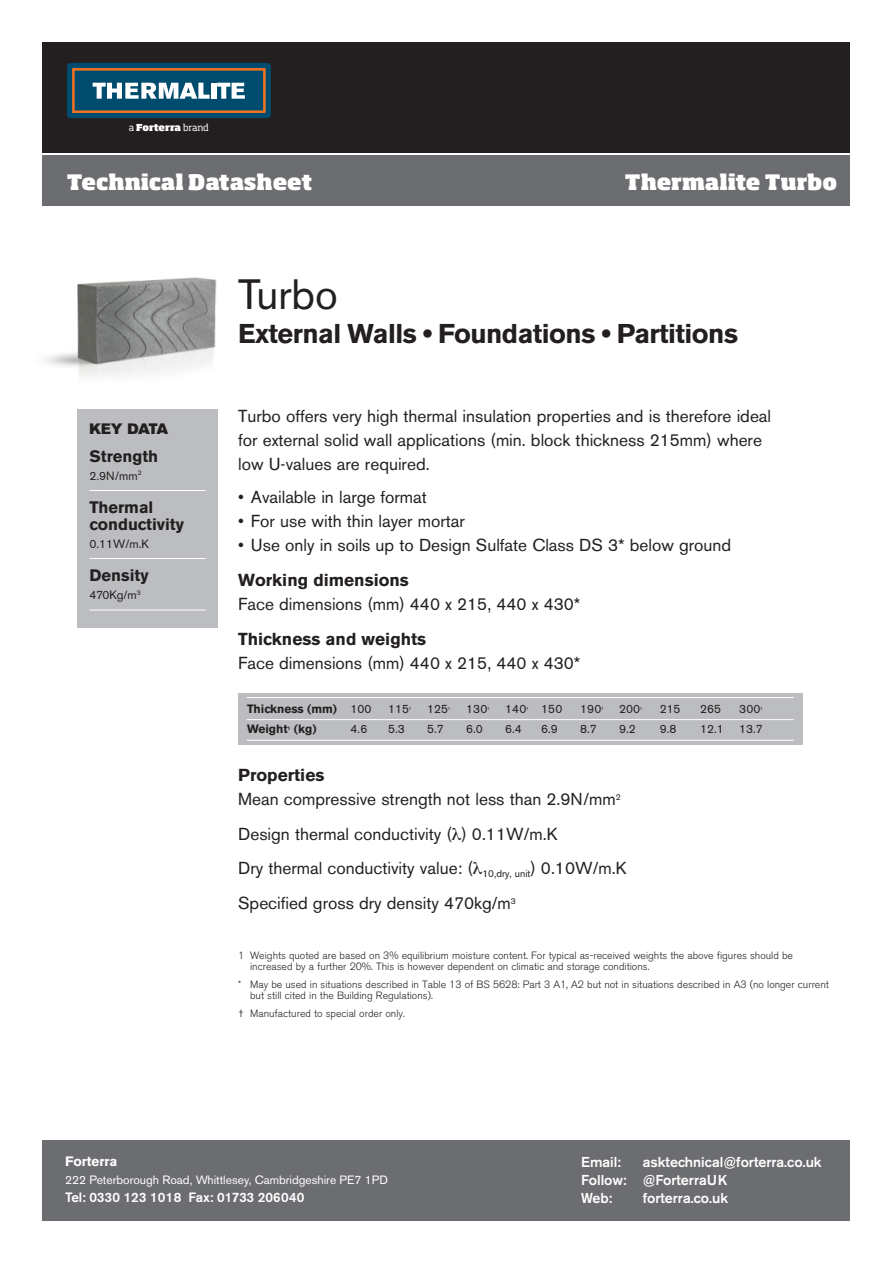
<style>
.page{position:relative;width:893px;height:1263px;background:#fff}
.page>*{position:absolute;margin:0;border:0;box-sizing:border-box;transform-origin:0 0}
.t1{font:42px "Akzidenz Grotesk BE";color:#231f20}
.t2{font:700 27px "Akzidenz Grotesk BE";letter-spacing:-.02em;color:#231f20}
.t3{font:800 21px "Soho Std";color:#fff}
.t4{font:17.25px/24px "Akzidenz Grotesk BE";color:#231f20}
.t5{font:700 17.25px "Akzidenz Grotesk BE";color:#231f20}
.t6{font:700 16.5px/16.5px "Akzidenz Grotesk BE";color:#231f20}
.t7{font:15px "Akzidenz Grotesk BE Super";letter-spacing:-.03em;color:#231f20}
.t8{font:500 14.25px/18px "Akzidenz Grotesk BE";color:#fff}
.t9{font:500 13.5px "Akzidenz Grotesk BE";color:#fff}
.t10{font:700 13.5px "Akzidenz Grotesk BE";color:#fff}
.t11{font:12px "Akzidenz Grotesk BE";color:#231f20}
.t12{font:12px "Akzidenz Grotesk BE";color:#fff}
.t13{font:700 12px "Akzidenz Grotesk BE";color:#231f20}
.t14{font:300 10.5px/11.2px "Akzidenz Grotesk BE";color:#231f20}
.t15{font:800 9.45px "Soho Std";letter-spacing:-.01em;color:#fff}
.t16{font:700 5.25px "Akzidenz Grotesk BE";color:#231f20}
.t17{font:4.35px "Akzidenz Grotesk BE";color:#231f20}
.s1{font-weight:400}
.s2{font-weight:700}
</style>
<div class="page">
<div style="left:43px;top:43px;width:807px;height:110px;background:#231f20"></div>
<svg style="left:67px;top:63px;width:204px;height:55px;background:#3d687a"></svg>
<div style="left:43px;top:156px;width:807px;height:50px;background:#6c6d70"></div>
<div style="left:43px;top:1140px;width:807px;height:80px;background:#6c6d70"></div>
<img style="left:45px;top:277px;width:172px;height:100px">
<div style="left:77px;top:409px;width:141px;height:218px;background:#bcbdc0"></div>
<hr style="left:90px;top:490px;width:116px;height:1px;background:#fff">
<hr style="left:90px;top:558px;width:116px;height:1px;background:#fff">
<hr style="left:90px;top:610px;width:116px;height:1px;background:#fff">
<div style="left:238px;top:693px;width:564px;height:52px;background:#bcbdc0"></div>
<hr style="left:247px;top:697px;width:547px;height:1px;background:#fff">
<hr style="left:247px;top:719px;width:547px;height:1px;background:#fff">
<hr style="left:247px;top:740px;width:547px;height:1px;background:#fff">
<p class="t15" style="left:129px;top:121px;width:82px"><span class="s1">a</span> Forterra <span class="s1">brand</span></p>
<p class="t3" style="left:67px;top:168px;width:247px">Technical Datasheet</p>
<p class="t3" style="left:625px;top:168px;width:214px">Thermalite Turbo</p>
<p class="t7" style="left:90px;top:420px;width:80px">KEY DATA</p>
<p class="t6" style="left:90px;top:448px;width:70px">Strength</p>
<p class="t11" style="left:90px;top:468px;width:54px">2.9N/mm<sup>2</sup></p>
<p class="t6" style="left:90px;top:499px;width:96px">Thermal conductivity</p>
<p class="t11" style="left:90px;top:536px;width:61px">0.11W/m.K</p>
<p class="t6" style="left:90px;top:567px;width:61px">Density</p>
<p class="t11" style="left:90px;top:588px;width:53px">470Kg/m<sup>3</sup></p>
<h1 class="t1" style="left:238px;top:269px;width:101px">Turbo</h1>
<h2 class="t2" style="left:238px;top:318px;width:501px">External Walls • Foundations • Partitions</h2>
<p class="t4" style="left:238px;top:404px;width:535px">Turbo offers very high thermal insulation properties and is therefore ideal for external solid wall applications (min. block thickness 215mm) where low U-values are required.</p>
<p class="t4" style="left:238px;top:485px;width:190px">• Available in large format</p>
<p class="t4" style="left:238px;top:509px;width:228px">• For use with thin layer mortar</p>
<p class="t4" style="left:238px;top:533px;width:495px">• Use only in soils up to Design Sulfate Class DS 3* below ground</p>
<p class="t5" style="left:238px;top:570px;width:172px">Working dimensions</p>
<p class="t4" style="left:238px;top:592px;width:344px">Face dimensions (mm) 440 x 215, 440 x 430*</p>
<p class="t5" style="left:238px;top:629px;width:190px">Thickness and weights</p>
<p class="t4" style="left:238px;top:651px;width:344px">Face dimensions (mm) 440 x 215, 440 x 430*</p>
<p class="t13" style="left:247px;top:702px;width:126px">Thickness (mm) <span class="s1">100</span></p>
<p class="t11" style="left:388px;top:701px;width:22px">115</p>
<p class="t17" style="left:409px;top:706px;width:4px">†</p>
<p class="t11" style="left:427px;top:701px;width:22px">125</p>
<p class="t17" style="left:448px;top:706px;width:4px">†</p>
<p class="t11" style="left:466px;top:701px;width:23px">130</p>
<p class="t17" style="left:487px;top:706px;width:4px">†</p>
<p class="t11" style="left:505px;top:701px;width:23px">140</p>
<p class="t17" style="left:526px;top:706px;width:4px">†</p>
<p class="t11" style="left:541px;top:701px;width:23px">150</p>
<p class="t11" style="left:580px;top:701px;width:23px">190</p>
<p class="t17" style="left:601px;top:706px;width:4px">†</p>
<p class="t11" style="left:619px;top:701px;width:22px">200</p>
<p class="t17" style="left:640px;top:706px;width:4px">†</p>
<p class="t11" style="left:660px;top:701px;width:22px">215</p>
<p class="t11" style="left:700px;top:701px;width:22px">265</p>
<p class="t11" style="left:739px;top:701px;width:23px">300</p>
<p class="t17" style="left:760px;top:706px;width:4px">†</p>
<p class="t13" style="left:247px;top:722px;width:42px">Weight</p>
<p class="t16" style="left:288px;top:726px;width:4px">1</p>
<p class="t13" style="left:294px;top:722px;width:24px">(kg)</p>
<p class="t11" style="left:351px;top:722px;width:18px">4.6</p>
<p class="t11" style="left:388px;top:722px;width:18px">5.3</p>
<p class="t11" style="left:427px;top:722px;width:18px">5.7</p>
<p class="t11" style="left:466px;top:722px;width:18px">6.0</p>
<p class="t11" style="left:505px;top:722px;width:18px">6.4</p>
<p class="t11" style="left:541px;top:722px;width:18px">6.9</p>
<p class="t11" style="left:580px;top:722px;width:18px">8.7</p>
<p class="t11" style="left:619px;top:722px;width:18px">9.2</p>
<p class="t11" style="left:660px;top:722px;width:18px">9.8</p>
<p class="t11" style="left:700px;top:722px;width:25px">12.1</p>
<p class="t11" style="left:739px;top:722px;width:25px">13.7</p>
<p class="t4" style="left:238px;top:763px;width:384px"><span class="s2">Properties<br></span>Mean compressive strength not less than 2.9N/mm<sup>2</sup></p>
<p class="t4" style="left:238px;top:816px;width:390px;line-height:34.7px">Design thermal conductivity ( ) 0.11W/m.K<br>Dry thermal conductivity value: ( <sub>10,dry,</sub> <sub>unit</sub>) 0.10W/m.K<br>Specified gross dry density 470kg/m<sup>3</sup></p>
<p class="t14" style="left:250px;top:950px;width:544px;text-indent:-12px">1 Weights quoted are based on 3% equilibrium moisture content. For typical as-received weights the above figures should be increased by a further 20%. This is however dependent on climatic and storage conditions.</p>
<p class="t14" style="left:250px;top:979px;width:580px;text-indent:-12px">* May be used in situations described in Table 13 of BS 5628: Part 3 A1, A2 but not in situations described in A3 (no longer current but still cited in the Building Regulations).</p>
<p class="t14" style="left:238px;top:1008px;width:168px">† Manufactured to special order only.</p>
<p class="t10" style="left:65px;top:1153px;width:54px">Forterra</p>
<p class="t12" style="left:65px;top:1172px;width:324px">222 Peterborough Road, Whittlesey, Cambridgeshire PE7 1PD</p>
<p class="t9" style="left:65px;top:1189px;width:241px">Tel: 0330 123 1018 Fax: 01733 206040</p>
<p class="t8" style="left:581px;top:1153px;width:242px;text-indent:62px">asktechnical@forterra.co.uk<br>Follow: @ForterraUK<br>Web:</p>
<p class="t8" style="left:581px;top:1153px;width:41px">Email:</p>
<p class="t8" style="left:643px;top:1189px;width:87px">forterra.co.uk</p>
</div>
